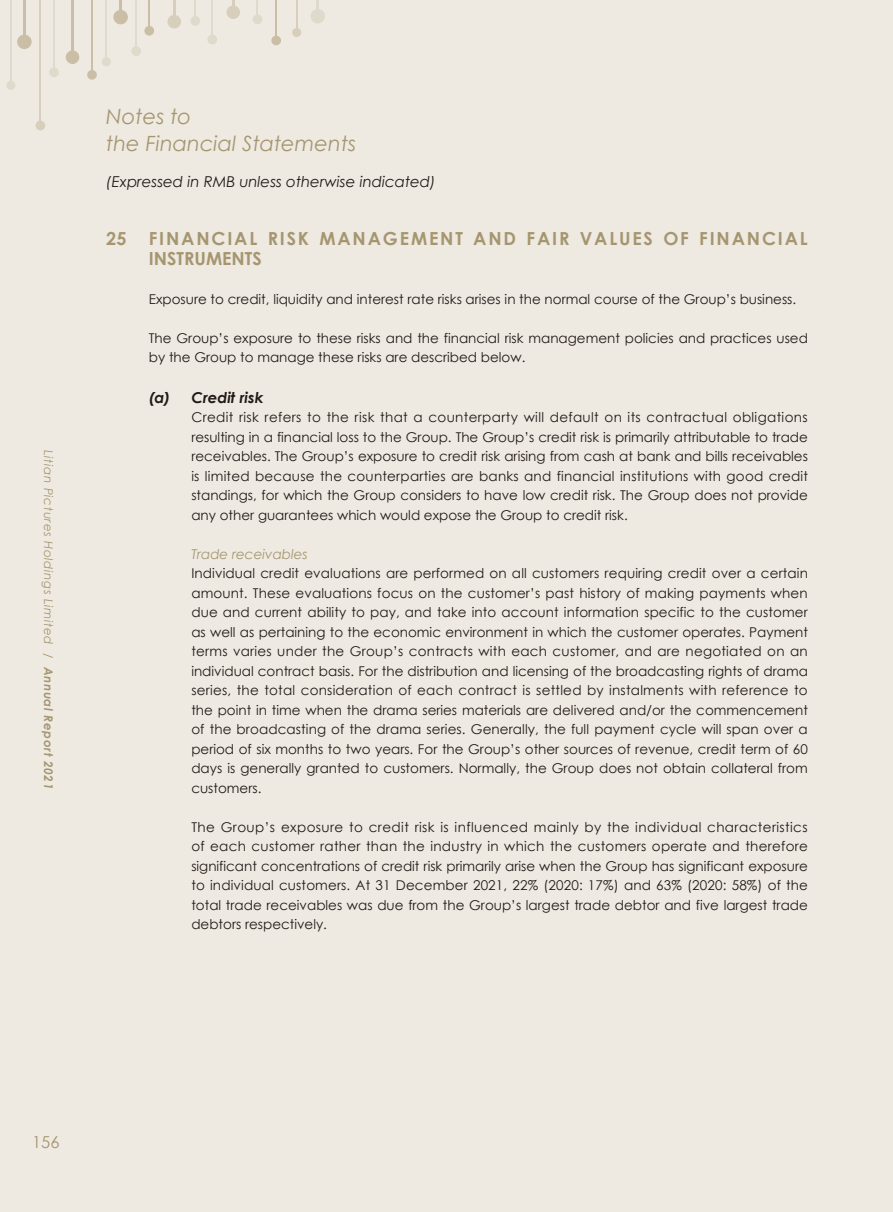
<style>
.page{position:relative;width:893px;height:1212px;background:#eeeae2}
.page>*{position:absolute;margin:0;border:0;box-sizing:border-box;transform-origin:0 0}
.t1{font:italic 21px/27px "Century Gothic";color:#a69670}
.t2{font:700 18px/19.5px "Century Gothic";letter-spacing:.1em;color:#a69670}
.t3{font:16.5px "Century Gothic";color:#a69670}
.t4{font:italic 15px "Century Gothic";color:#231916}
.t5{font:italic 700 15px "Century Gothic";color:#231916}
.t6{font:13.5px/19.5px "Century Gothic";color:#231916;text-align:justify}
.t7{font:italic 13.5px "Century Gothic";color:#a69670}
.t8{font:italic 12px "Century Gothic";letter-spacing:.05em;color:#a69670}
.s1{font-weight:700}
</style>
<div class="page">
<div style="left:36px;top:121px;width:9px;height:9px;background:#d7cfbc;border-radius:50%"></div>
<hr style="left:40px;top:0;width:1px;height:125px;background:#d7cfbc">
<div style="left:49px;top:67px;width:10px;height:10px;background:#e0dacc;border-radius:50%"></div>
<hr style="left:53px;top:0;width:2px;height:72px;background:#e0dacc">
<div style="left:17px;top:35px;width:15px;height:14px;background:#cabfa6;border-radius:50%"></div>
<hr style="left:23px;top:0;width:3px;height:42px;background:#cabfa6">
<div style="left:6px;top:81px;width:9px;height:9px;background:#e0dacc;border-radius:50%"></div>
<hr style="left:10px;top:0;width:2px;height:85px;background:#e0dacc">
<div style="left:87px;top:70px;width:10px;height:10px;background:#cabfa6;border-radius:50%"></div>
<hr style="left:91px;top:0;width:2px;height:75px;background:#cabfa6">
<div style="left:66px;top:50px;width:13px;height:14px;background:#cabfa6;border-radius:50%"></div>
<hr style="left:71px;top:0;width:3px;height:57px;background:#cabfa6">
<div style="left:131px;top:46px;width:10px;height:10px;background:#e0dacc;border-radius:50%"></div>
<hr style="left:135px;top:0;width:2px;height:51px;background:#e0dacc">
<div style="left:144px;top:26px;width:10px;height:10px;background:#cabfa6;border-radius:50%"></div>
<hr style="left:148px;top:0;width:2px;height:31px;background:#cabfa6">
<div style="left:113px;top:10px;width:15px;height:14px;background:#cabfa6;border-radius:50%"></div>
<hr style="left:119px;top:0;width:3px;height:17px;background:#cabfa6">
<div style="left:102px;top:57px;width:9px;height:9px;background:#e0dacc;border-radius:50%"></div>
<hr style="left:106px;top:0;width:1px;height:62px;background:#e0dacc">
<div style="left:190px;top:16px;width:10px;height:10px;background:#e0dacc;border-radius:50%"></div>
<hr style="left:194px;top:0;width:2px;height:21px;background:#e0dacc">
<div style="left:167px;top:15px;width:14px;height:13px;background:#d7cfbc;border-radius:50%"></div>
<hr style="left:173px;top:0;width:2px;height:22px;background:#d7cfbc">
<div style="left:271px;top:36px;width:10px;height:9px;background:#cabfa6;border-radius:50%"></div>
<hr style="left:275px;top:0;width:2px;height:40px;background:#cabfa6">
<div style="left:253px;top:14px;width:9px;height:10px;background:#e0dacc;border-radius:50%"></div>
<svg style="left:257px;top:0;width:1px;height:14px"></svg>
<div style="left:311px;top:9px;width:14px;height:14px;background:#e0dacc;border-radius:50%"></div>
<svg style="left:317px;top:0;width:2px;height:9px"></svg>
<div style="left:292px;top:28px;width:9px;height:9px;background:#d7cfbc;border-radius:50%"></div>
<hr style="left:296px;top:0;width:1px;height:33px;background:#d7cfbc">
<div style="left:207px;top:35px;width:10px;height:9px;background:#e0dacc;border-radius:50%"></div>
<hr style="left:211px;top:0;width:2px;height:39px;background:#e0dacc">
<div style="left:226px;top:5px;width:14px;height:14px;background:#d7cfbc;border-radius:50%"></div>
<p class="t8" style="left:57px;top:450px;width:340px;rotate:90deg">Litian Pictures Holdings Limited / <span class="s1">Annual Report 2021</span></p>
<h1 class="t1" style="left:106px;top:103px;width:252px">Notes to<br>the Financial Statements</h1>
<p class="t4" style="left:106px;top:171px;width:331px">(Expressed in RMB unless otherwise indicated)</p>
<h2 class="t2" style="left:149px;top:228px;width:660px;text-indent:-43px">25 FINANCIAL RISK MANAGEMENT AND FAIR VALUES OF FINANCIAL<br>INSTRUMENTS</h2>
<p class="t6" style="left:149px;top:289px;width:649px">Exposure to credit, liquidity and interest rate risks arises in the normal course of the Group’s business.</p>
<p class="t6" style="left:149px;top:328px;width:661px">The Group’s exposure to these risks and the financial risk management policies and practices used by the Group to manage these risks are described below.</p>
<p class="t5" style="left:149px;top:386px;width:116px">(a) Credit risk</p>
<p class="t6" style="left:191px;top:407px;width:618px">Credit risk refers to the risk that a counterparty will default on its contractual obligations resulting in a financial loss to the Group. The Group’s credit risk is primarily attributable to trade receivables. The Group’s exposure to credit risk arising from cash at bank and bills receivables is limited because the counterparties are banks and financial institutions with good credit standings, for which the Group considers to have low credit risk. The Group does not provide any other guarantees which would expose the Group to credit risk.</p>
<p class="t7" style="left:191px;top:544px;width:118px">Trade receivables</p>
<p class="t6" style="left:191px;top:563px;width:618px">Individual credit evaluations are performed on all customers requiring credit over a certain amount. These evaluations focus on the customer’s past history of making payments when due and current ability to pay, and take into account information specific to the customer as well as pertaining to the economic environment in which the customer operates. Payment terms varies under the Group’s contracts with each customer, and are negotiated on an individual contract basis. For the distribution and licensing of the broadcasting rights of drama series, the total consideration of each contract is settled by instalments with reference to the point in time when the drama series materials are delivered and/or the commencement of the broadcasting of the drama series. Generally, the full payment cycle will span over a period of six months to two years. For the Group’s other sources of revenue, credit term of 60 days is generally granted to customers. Normally, the Group does not obtain collateral from customers.</p>
<p class="t6" style="left:191px;top:817px;width:618px">The Group’s exposure to credit risk is influenced mainly by the individual characteristics of each customer rather than the industry in which the customers operate and therefore significant concentrations of credit risk primarily arise when the Group has significant exposure to individual customers. At 31 December 2021, 22% (2020: 17%) and 63% (2020: 58%) of the total trade receivables was due from the Group’s largest trade debtor and five largest trade debtors respectively.</p>
<p class="t3" style="left:32px;top:1130px;width:29px">156</p>
</div>
